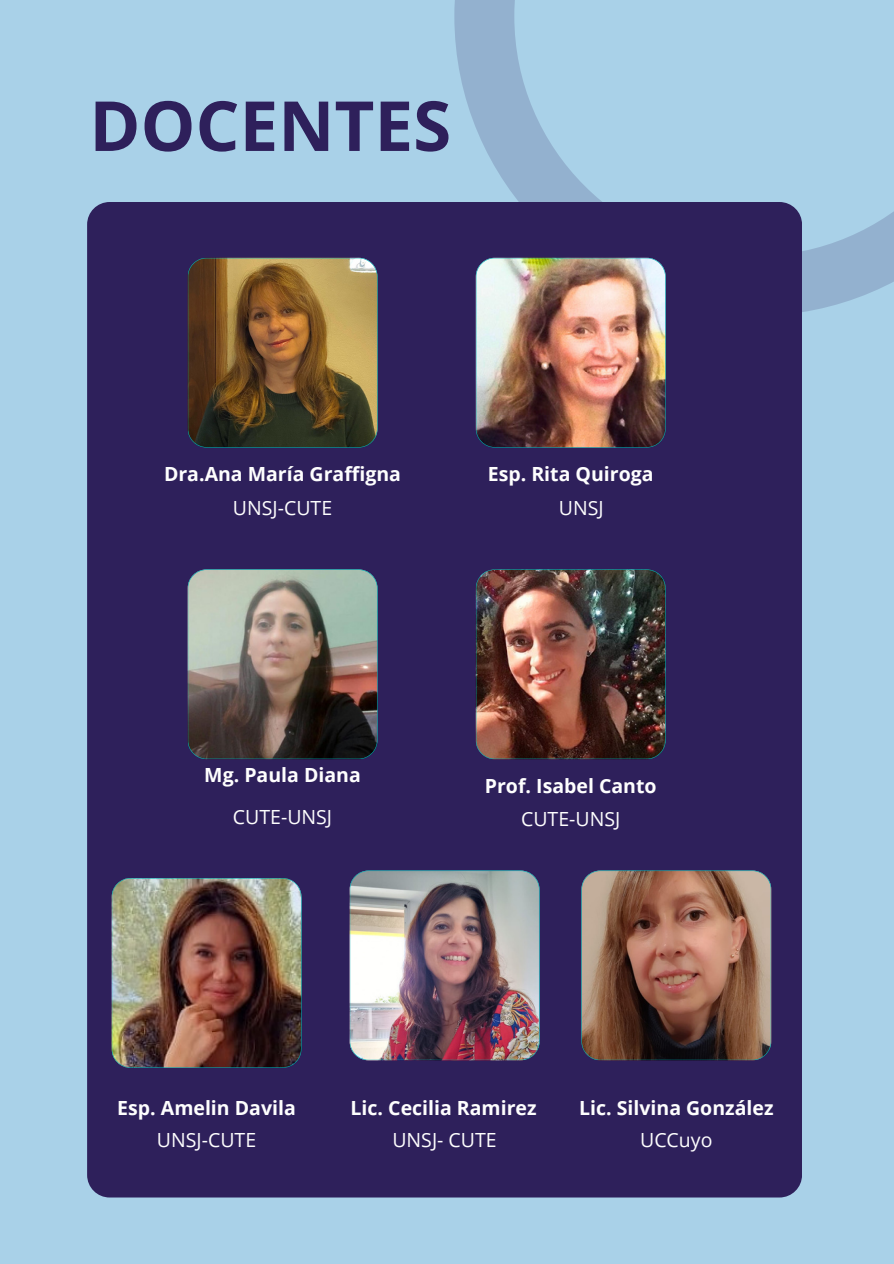
<style>
.page{position:relative;width:894px;height:1264px;background:#fff}
.page>*{position:absolute;margin:0;border:0;box-sizing:border-box;transform-origin:0 0}
.t1{font:700 69px "Open Sans";color:#2e205b}
.t2{font:700 19.5px "Open Sans";color:#fefefe}
.t3{font:19.5px "Open Sans";color:#fefefe}
</style>
<div class="page">
<div style="left:0;top:0;width:893px;height:1263px;background:#a9d1e8"></div>
<div style="left:87px;top:202px;width:714px;height:995px;background:#2e205b;border-radius:23px"></div>
<img style="left:349px;top:870px;width:190px;height:190px">
<svg style="left:454px;top:0;width:439px;height:316px"></svg>
<img style="left:112px;top:878px;width:189px;height:189px">
<img style="left:475px;top:258px;width:190px;height:189px">
<img style="left:187px;top:258px;width:190px;height:189px">
<img style="left:475px;top:569px;width:190px;height:190px">
<img style="left:187px;top:569px;width:190px;height:190px">
<svg style="left:581px;top:870px;width:190px;height:190px;background:#8c6553"></svg>
<p class="t1" style="left:89px;top:77px;width:363px">DOCENTES</p>
<p class="t2" style="left:164px;top:460px;width:238px">Dra.Ana María Graffigna</p>
<p class="t2" style="left:487px;top:460px;width:167px">Esp. Rita Quiroga</p>
<p class="t3" style="left:233px;top:494px;width:101px">UNSJ-CUTE</p>
<h2 class="t3" style="left:559px;top:494px;width:46px">UNSJ</h2>
<p class="t2" style="left:204px;top:761px;width:158px">Mg. Paula Diana</p>
<h3 class="t3" style="left:233px;top:802px;width:101px">CUTE-UNSJ</h3>
<h2 class="t3" style="left:521px;top:805px;width:101px">CUTE-UNSJ</h2>
<h3 class="t2" style="left:484px;top:772px;width:173px">Prof. Isabel Canto</h3>
<h3 class="t2" style="left:117px;top:1094px;width:180px">Esp. Amelin Davila</h3>
<h2 class="t3" style="left:157px;top:1126px;width:101px">UNSJ-CUTE</h2>
<h3 class="t2" style="left:350px;top:1094px;width:187px">Lic. Cecilia Ramirez</h3>
<p class="t3" style="left:392px;top:1126px;width:106px">UNSJ- CUTE</p>
<h3 class="t2" style="left:579px;top:1094px;width:196px">Lic. Silvina González</h3>
<h2 class="t3" style="left:640px;top:1126px;width:74px">UCCuyo</h2>
</div>
